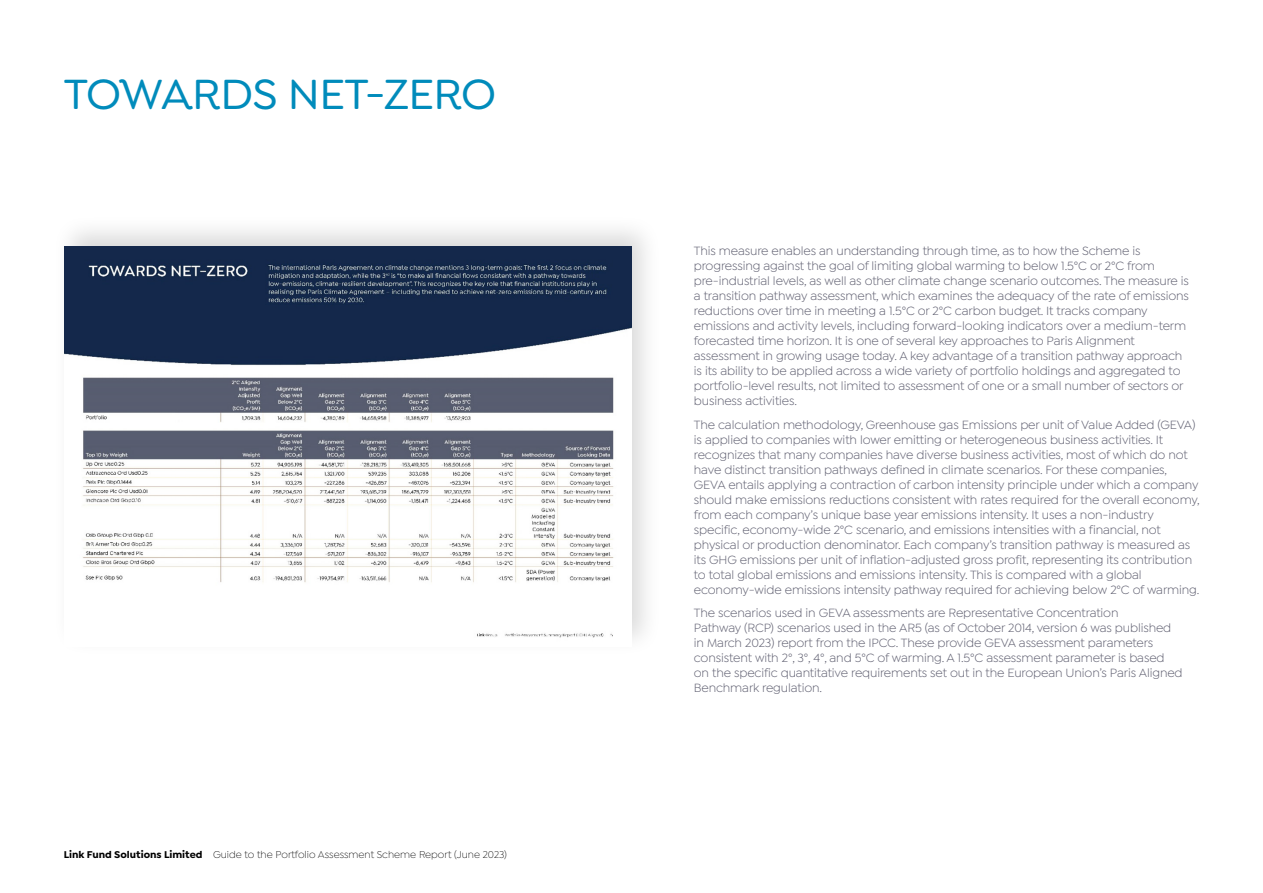
<style>
.page{position:relative;width:1263px;height:893px;background:#fff}
.page>*{position:absolute;margin:0;border:0;box-sizing:border-box;transform-origin:0 0}
.t1{font:500 45px "Isidora Soft";letter-spacing:-.01em;color:#008bbb}
.t2{font:12.75px/15px "Isidora Sans";letter-spacing:-.01em;color:#606071}
.t3{font:300 10.5px "Isidora Sans";color:#000}
.s1{font-weight:700}
</style>
<div class="page">
<div style="left:52px;top:214px;width:611px;height:443px;background:#000;opacity:.15"></div>
<img style="left:64px;top:247px;width:567px;height:400px">
<h1 class="t1" style="left:64px;top:68px;width:434px">TOWARDS NET-ZERO</h1>
<p class="t3" style="left:64px;top:849px;width:445px"><span class="s1">Link Fund Solutions Limited</span> Guide to the Portfolio Assessment Scheme Report (June 2023)</p>
<p class="t2" style="left:694px;top:243px;width:497px">This measure enables an understanding through time, as to how the Scheme is progressing against the goal of limiting global warming to below 1.5°C or 2°C from pre-industrial levels, as well as other climate change scenario outcomes. The measure is a transition pathway assessment, which examines the adequacy of the rate of emissions reductions over time in meeting a 1.5°C or 2°C carbon budget. It tracks company emissions and activity levels, including forward-looking indicators over a medium-term forecasted time horizon. It is one of several key approaches to Paris Alignment assessment in growing usage today. A key advantage of a transition pathway approach is its ability to be applied across a wide variety of portfolio holdings and aggregated to portfolio-level results, not limited to assessment of one or a small number of sectors or business activities.</p>
<p class="t2" style="left:694px;top:417px;width:507px">The calculation methodology, Greenhouse gas Emissions per unit of Value Added (GEVA) is applied to companies with lower emitting or heterogeneous business activities. It recognizes that many companies have diverse business activities, most of which do not have distinct transition pathways defined in climate scenarios. For these companies, GEVA entails applying a contraction of carbon intensity principle under which a company should make emissions reductions consistent with rates required for the overall economy, from each company’s unique base year emissions intensity. It uses a non-industry specific, economy-wide 2°C scenario, and emissions intensities with a financial, not physical or production denominator. Each company’s transition pathway is measured as its GHG emissions per unit of inflation-adjusted gross profit, representing its contribution to total global emissions and emissions intensity. This is compared with a global economy-wide emissions intensity pathway required for achieving below 2°C of warming.</p>
<p class="t2" style="left:694px;top:605px;width:490px">The scenarios used in GEVA assessments are Representative Concentration<br>Pathway (RCP) scenarios used in the AR5 (as of October 2014, version 6 was published in March 2023) report from the IPCC. These provide GEVA assessment parameters consistent with 2°, 3°, 4°, and 5°C of warming. A 1.5°C assessment parameter is based on the specific quantitative requirements set out in the European Union’s Paris Aligned Benchmark regulation.</p>
</div>
